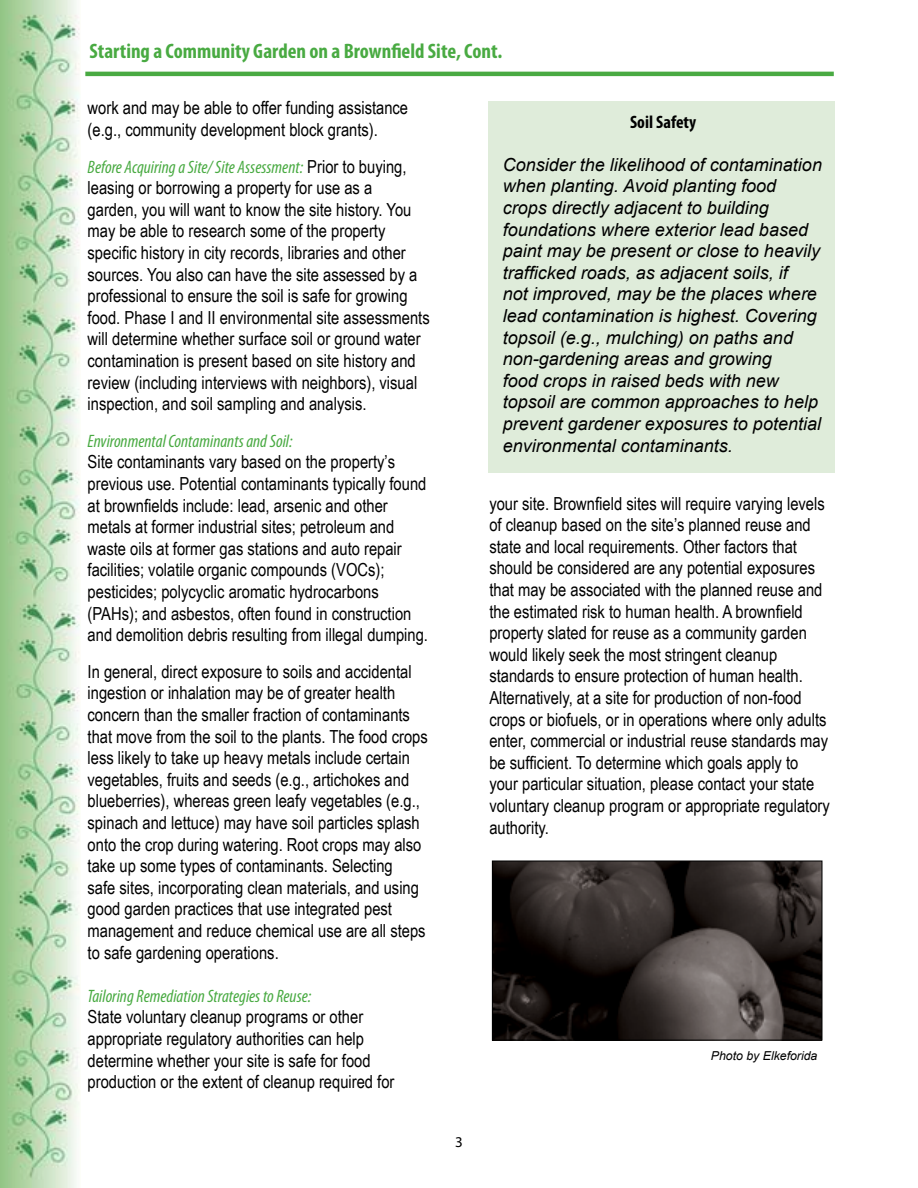
<style>
.page{position:relative;width:918px;height:1188px;background:#fff}
.page>*{position:absolute;margin:0;border:0;box-sizing:border-box;transform-origin:0 0}
.t1{font:700 condensed 21px "Myriad Pro";color:#49aa42}
.t2{font:18px/21.6px "Arial Narrow";color:#000}
.t3{font:italic 18px/21.6px "Arial";color:#000}
.t4{font:italic condensed 18px "Myriad Pro";color:#49aa42}
.t5{font:700 condensed 18px "Myriad Pro";color:#000}
.t6{font:15px "Myriad Pro";color:#000}
.t7{font:italic 12.3px "Arial";color:#000}
.s1{font-family:"Arial Narrow";font-style:normal;font-stretch:normal;color:#000}
</style>
<div class="page">
<img style="left:0;top:0;width:80px;height:1188px">
<hr style="left:85px;top:72px;width:749px;height:4px;background:#49aa42">
<div style="left:488px;top:101px;width:347px;height:371px;background:#dfecda"></div>
<img style="left:494px;top:863px;width:326px;height:175px">
<div style="left:492px;top:861px;width:330px;height:179px;border:1px solid #000"></div>
<p class="t1" style="left:89px;top:38px;width:414px">Starting a Community Garden on a Brownfield Site, Cont.</p>
<p class="t2" style="left:88px;top:97px;width:322px">work and may be able to offer funding assistance (e.g., community development block grants).</p>
<p class="t4" style="left:88px;top:156px;width:320px">Before Acquiring a Site/ Site Assessment: <span class="s1">Prior to buying,</span></p>
<p class="t2" style="left:88px;top:176px;width:344px">leasing or borrowing a property for use as a<br>garden, you will want to know the site history. You may be able to research some of the property specific history in city records, libraries and other sources. You also can have the site assessed by a professional to ensure the soil is safe for growing food. Phase I and II environmental site assessments will determine whether surface soil or ground water contamination is present based on site history and review (including interviews with neighbors), visual inspection, and soil sampling and analysis.</p>
<p class="t4" style="left:88px;top:430px;width:207px">Environmental Contaminants and Soil:</p>
<p class="t2" style="left:88px;top:451px;width:342px">Site contaminants vary based on the property’s previous use. Potential contaminants typically found at brownfields include: lead, arsenic and other metals at former industrial sites; petroleum and waste oils at former gas stations and auto repair facilities; volatile organic compounds (VOCs); pesticides; polycyclic aromatic hydrocarbons (PAHs); and asbestos, often found in construction and demolition debris resulting from illegal dumping.</p>
<p class="t2" style="left:88px;top:660px;width:342px">In general, direct exposure to soils and accidental ingestion or inhalation may be of greater health concern than the smaller fraction of contaminants that move from the soil to the plants. The food crops less likely to take up heavy metals include certain vegetables, fruits and seeds (e.g., artichokes and blueberries), whereas green leafy vegetables (e.g., spinach and lettuce) may have soil particles splash onto the crop during watering. Root crops may also take up some types of contaminants. Selecting<br>safe sites, incorporating clean materials, and using good garden practices that use integrated pest management and reduce chemical use are all steps to safe gardening operations.</p>
<p class="t4" style="left:88px;top:985px;width:225px">Tailoring Remediation Strategies to Reuse:</p>
<p class="t2" style="left:88px;top:1006px;width:308px">State voluntary cleanup programs or other appropriate regulatory authorities can help determine whether your site is safe for food production or the extent of cleanup required for</p>
<p class="t6" style="left:455px;top:1133px;width:9px">3</p>
<p class="t5" style="left:630px;top:110px;width:68px">Soil Safety</p>
<p class="t3" style="left:503px;top:154px;width:321px">Consider the likelihood of contamination when planting. Avoid planting food crops directly adjacent to building foundations where exterior lead based paint may be present or close to heavily trafficked roads, as adjacent soils, if<br>not improved, may be the places where lead contamination is highest. Covering topsoil (e.g., mulching) on paths and non-gardening areas and growing<br>food crops in raised beds with new topsoil are common approaches to help prevent gardener exposures to potential environmental contaminants.</p>
<p class="t2" style="left:489px;top:492px;width:342px">your site. Brownfield sites will require varying levels of cleanup based on the site’s planned reuse and state and local requirements. Other factors that should be considered are any potential exposures that may be associated with the planned reuse and the estimated risk to human health. A brownfield property slated for reuse as a community garden would likely seek the most stringent cleanup standards to ensure protection of human health.<br>Alternatively, at a site for production of non-food crops or biofuels, or in operations where only adults enter, commercial or industrial reuse standards may be sufficient. To determine which goals apply to your particular situation, please contact your state voluntary cleanup program or appropriate regulatory authority.</p>
<p class="t7" style="left:711px;top:1048px;width:108px">Photo by Elkeforida</p>
</div>
